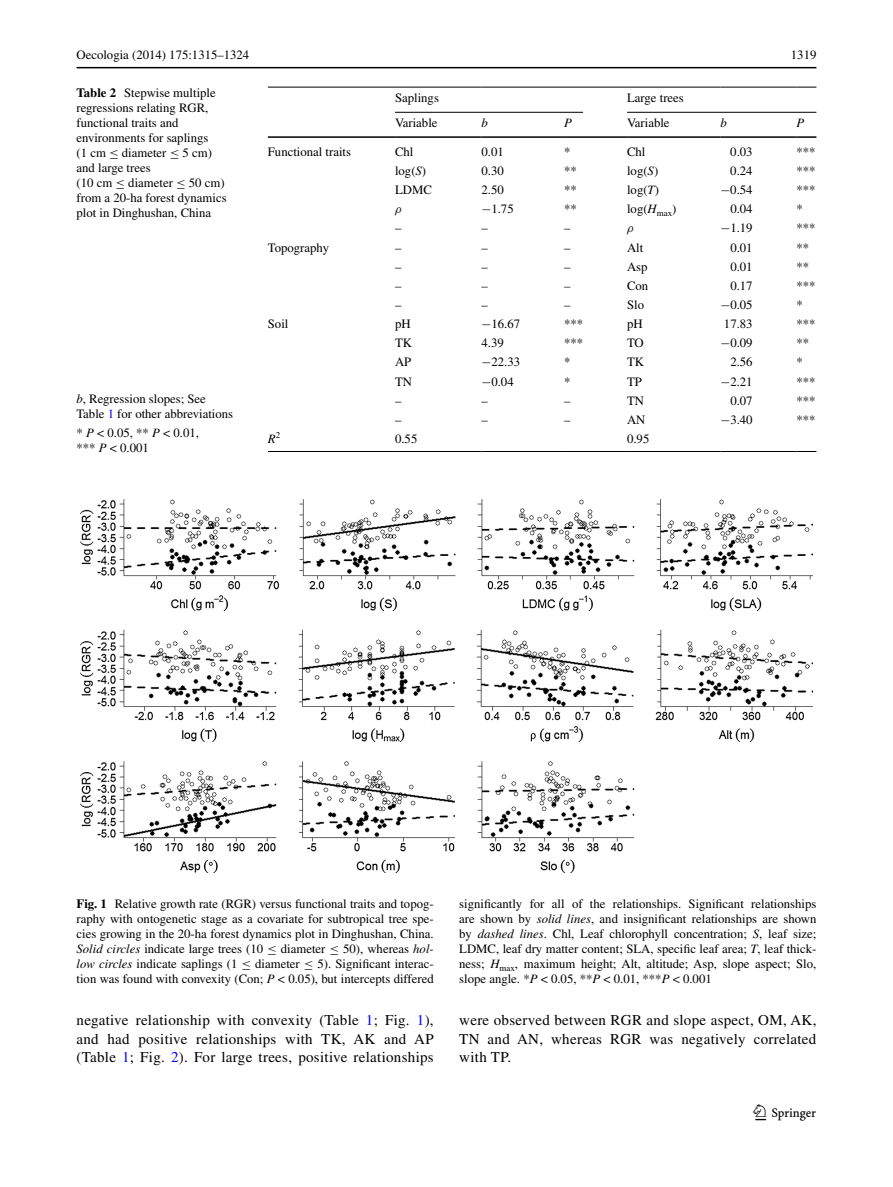
<style>
.page{position:relative;width:893px;height:1187px;background:#fff}
.page>*{position:absolute;margin:0;border:0;box-sizing:border-box;transform-origin:0 0}
.t1{font:22.5px "Springnew";color:#000}
.t2{font:15px/18.8px "Times";letter-spacing:.02em;color:#000;text-align:justify}
.t3{font:12.75px/15px "Times";color:#000}
.t4{font:italic 12.75px "Times";color:#000}
.t5{font:12.75px "MTMI";color:#000}
.s1{font-weight:700}
.s2{font-family:"MTSY"}
.s3{font-style:italic}
.s4{color:#00f}
</style>
<div class="page">
<hr style="left:77px;top:67px;width:739px;height:1px;background:#000">
<hr style="left:268px;top:87px;width:127px;height:1px;background:#000">
<hr style="left:268px;top:136px;width:127px;height:2px;background:#000">
<hr style="left:395px;top:87px;width:86px;height:1px;background:#000">
<hr style="left:481px;top:87px;width:83px;height:1px;background:#000">
<hr style="left:564px;top:87px;width:63px;height:1px;background:#000">
<hr style="left:627px;top:87px;width:93px;height:1px;background:#000">
<hr style="left:720px;top:87px;width:77px;height:1px;background:#000">
<svg style="left:797px;top:87px;width:19px;height:1px"></svg>
<hr style="left:395px;top:136px;width:86px;height:2px;background:#000">
<hr style="left:481px;top:136px;width:83px;height:2px;background:#000">
<hr style="left:564px;top:136px;width:63px;height:2px;background:#000">
<hr style="left:627px;top:136px;width:93px;height:2px;background:#000">
<hr style="left:720px;top:136px;width:77px;height:2px;background:#000">
<svg style="left:797px;top:136px;width:19px;height:2px"></svg>
<hr style="left:268px;top:451px;width:127px;height:1px;background:#000">
<hr style="left:395px;top:451px;width:86px;height:1px;background:#000">
<hr style="left:481px;top:451px;width:83px;height:1px;background:#000">
<hr style="left:564px;top:451px;width:63px;height:1px;background:#000">
<hr style="left:627px;top:451px;width:93px;height:1px;background:#000">
<hr style="left:720px;top:451px;width:77px;height:1px;background:#000">
<svg style="left:797px;top:451px;width:19px;height:1px"></svg>
<hr style="left:395px;top:112px;width:188px;height:1px;background:#000">
<hr style="left:627px;top:112px;width:189px;height:1px;background:#000">
<img style="left:81px;top:499px;width:731px;height:373px">
<p class="t3" style="left:77px;top:48px;width:174px">Oecologia (2014) 175:1315–1324</p>
<p class="t3" style="left:791px;top:48px;width:27px">1319</p>
<p class="t3" style="left:77px;top:85px;width:152px"><span class="s1">Table 2</span> Stepwise multiple regressions relating RGR, functional traits and environments for saplings<br>(1 cm <span class="s2">≤</span> diameter <span class="s2">≤</span> 5 cm) and large trees<br>(10 cm <span class="s2">≤</span> diameter <span class="s2">≤</span> 50 cm) from a 20-ha forest dynamics plot in Dinghushan, China</p>
<p class="t3" style="left:77px;top:391px;width:158px"><span class="s3">b</span>, Regression slopes; See<br>Table <span class="s4">1</span> for other abbreviations</p>
<p class="t3" style="left:77px;top:425px;width:124px">* <span class="s3">P</span> &lt; 0.05, ** <span class="s3">P</span> &lt; 0.01, *** <span class="s3">P</span> &lt; 0.001</p>
<p class="t3" style="left:395px;top:91px;width:45px">Saplings</p>
<p class="t3" style="left:627px;top:91px;width:58px">Large trees</p>
<p class="t3" style="left:395px;top:115px;width:44px">Variable</p>
<p class="t4" style="left:481px;top:116px;width:8px">b</p>
<p class="t4" style="left:564px;top:116px;width:9px">P</p>
<p class="t3" style="left:627px;top:115px;width:44px">Variable</p>
<p class="t4" style="left:720px;top:116px;width:8px">b</p>
<p class="t4" style="left:796px;top:116px;width:9px">P</p>
<p class="t3" style="left:268px;top:144px;width:85px">Functional traits</p>
<p class="t3" style="left:395px;top:144px;width:20px">Chl</p>
<p class="t3" style="left:481px;top:144px;width:24px">0.01</p>
<p class="t3" style="left:564px;top:144px;width:8px">*</p>
<p class="t3" style="left:627px;top:144px;width:20px">Chl</p>
<p class="t3" style="left:730px;top:144px;width:24px">0.03</p>
<p class="t3" style="left:796px;top:144px;width:21px">***</p>
<p class="t3" style="left:395px;top:163px;width:33px">log(<span class="s3">S</span>)</p>
<p class="t3" style="left:481px;top:163px;width:24px">0.30</p>
<p class="t3" style="left:564px;top:163px;width:14px">**</p>
<p class="t3" style="left:627px;top:163px;width:33px">log(<span class="s3">S</span>)</p>
<p class="t3" style="left:730px;top:163px;width:24px">0.24</p>
<p class="t3" style="left:796px;top:163px;width:21px">***</p>
<p class="t3" style="left:395px;top:182px;width:38px">LDMC</p>
<p class="t3" style="left:481px;top:182px;width:24px">2.50</p>
<p class="t3" style="left:564px;top:182px;width:14px">**</p>
<p class="t3" style="left:627px;top:182px;width:33px">log(<span class="s3">T</span>)</p>
<p class="t3" style="left:720px;top:182px;width:34px"><span class="s2">−</span>0.54</p>
<p class="t3" style="left:796px;top:182px;width:21px">***</p>
<p class="t5" style="left:395px;top:205px;width:8px">ρ</p>
<p class="t3" style="left:481px;top:201px;width:34px"><span class="s2">−</span>1.75</p>
<p class="t3" style="left:564px;top:201px;width:14px">**</p>
<p class="t3" style="left:627px;top:201px;width:51px">log(<span class="s3">H</span><sub>max</sub>)</p>
<p class="t3" style="left:730px;top:201px;width:24px">0.04</p>
<p class="t3" style="left:797px;top:201px;width:8px">*</p>
<p class="t3" style="left:395px;top:220px;width:8px">–</p>
<p class="t3" style="left:481px;top:220px;width:8px">–</p>
<p class="t3" style="left:564px;top:220px;width:8px">–</p>
<p class="t5" style="left:627px;top:224px;width:8px">ρ</p>
<p class="t3" style="left:720px;top:220px;width:34px"><span class="s2">−</span>1.19</p>
<p class="t3" style="left:797px;top:220px;width:21px">***</p>
<p class="t3" style="left:268px;top:240px;width:63px">Topography</p>
<p class="t3" style="left:395px;top:240px;width:8px">–</p>
<p class="t3" style="left:481px;top:240px;width:8px">–</p>
<p class="t3" style="left:564px;top:240px;width:8px">–</p>
<p class="t3" style="left:627px;top:240px;width:18px">Alt</p>
<p class="t3" style="left:730px;top:240px;width:24px">0.01</p>
<p class="t3" style="left:797px;top:240px;width:14px">**</p>
<p class="t3" style="left:395px;top:259px;width:8px">–</p>
<p class="t3" style="left:481px;top:259px;width:8px">–</p>
<p class="t3" style="left:564px;top:259px;width:8px">–</p>
<p class="t3" style="left:627px;top:259px;width:22px">Asp</p>
<p class="t3" style="left:730px;top:259px;width:24px">0.01</p>
<p class="t3" style="left:797px;top:259px;width:14px">**</p>
<p class="t3" style="left:395px;top:278px;width:8px">–</p>
<p class="t3" style="left:481px;top:278px;width:8px">–</p>
<p class="t3" style="left:564px;top:278px;width:8px">–</p>
<p class="t3" style="left:627px;top:278px;width:23px">Con</p>
<p class="t3" style="left:730px;top:278px;width:24px">0.17</p>
<p class="t3" style="left:797px;top:278px;width:21px">***</p>
<p class="t3" style="left:395px;top:297px;width:8px">–</p>
<p class="t3" style="left:481px;top:297px;width:8px">–</p>
<p class="t3" style="left:564px;top:297px;width:8px">–</p>
<p class="t3" style="left:627px;top:297px;width:19px">Slo</p>
<p class="t3" style="left:720px;top:297px;width:34px"><span class="s2">−</span>0.05</p>
<p class="t3" style="left:797px;top:297px;width:8px">*</p>
<p class="t3" style="left:268px;top:316px;width:22px">Soil</p>
<p class="t3" style="left:395px;top:316px;width:17px">pH</p>
<p class="t3" style="left:481px;top:316px;width:40px"><span class="s2">−</span>16.67</p>
<p class="t3" style="left:564px;top:316px;width:21px">***</p>
<p class="t3" style="left:627px;top:316px;width:17px">pH</p>
<p class="t3" style="left:724px;top:316px;width:30px">17.83</p>
<p class="t3" style="left:797px;top:316px;width:21px">***</p>
<p class="t3" style="left:395px;top:335px;width:18px">TK</p>
<p class="t3" style="left:481px;top:335px;width:24px">4.39</p>
<p class="t3" style="left:564px;top:335px;width:21px">***</p>
<p class="t3" style="left:627px;top:335px;width:18px">TO</p>
<p class="t3" style="left:720px;top:335px;width:34px"><span class="s2">−</span>0.09</p>
<p class="t3" style="left:797px;top:335px;width:14px">**</p>
<p class="t3" style="left:395px;top:354px;width:18px">AP</p>
<p class="t3" style="left:481px;top:354px;width:40px"><span class="s2">−</span>22.33</p>
<p class="t3" style="left:564px;top:354px;width:8px">*</p>
<p class="t3" style="left:627px;top:354px;width:18px">TK</p>
<p class="t3" style="left:730px;top:354px;width:24px">2.56</p>
<p class="t3" style="left:797px;top:354px;width:8px">*</p>
<p class="t3" style="left:395px;top:373px;width:18px">TN</p>
<p class="t3" style="left:481px;top:373px;width:34px"><span class="s2">−</span>0.04</p>
<p class="t3" style="left:564px;top:373px;width:8px">*</p>
<p class="t3" style="left:627px;top:373px;width:16px">TP</p>
<p class="t3" style="left:720px;top:373px;width:34px"><span class="s2">−</span>2.21</p>
<p class="t3" style="left:797px;top:373px;width:21px">***</p>
<p class="t3" style="left:395px;top:393px;width:8px">–</p>
<p class="t3" style="left:481px;top:393px;width:8px">–</p>
<p class="t3" style="left:564px;top:393px;width:8px">–</p>
<p class="t3" style="left:627px;top:393px;width:18px">TN</p>
<p class="t3" style="left:730px;top:393px;width:24px">0.07</p>
<p class="t3" style="left:797px;top:393px;width:21px">***</p>
<p class="t3" style="left:395px;top:412px;width:8px">–</p>
<p class="t3" style="left:481px;top:412px;width:8px">–</p>
<p class="t3" style="left:564px;top:412px;width:8px">–</p>
<p class="t3" style="left:627px;top:412px;width:20px">AN</p>
<p class="t3" style="left:720px;top:412px;width:34px"><span class="s2">−</span>3.40</p>
<p class="t3" style="left:797px;top:412px;width:21px">***</p>
<p class="t4" style="left:268px;top:431px;width:14px">R<sup>2</sup></p>
<p class="t3" style="left:395px;top:431px;width:24px">0.55</p>
<p class="t3" style="left:627px;top:431px;width:24px">0.95</p>
<p class="t3" style="left:77px;top:896px;width:359px;text-align:justify"><span class="s1">Fig. 1</span> Relative growth rate (RGR) versus functional traits and topog&shy;raphy with ontogenetic stage as a covariate for subtropical tree spe&shy;cies growing in the 20-ha forest dynamics plot in Dinghushan, China.<br><span class="s3">Solid circles</span> indicate large trees (10 <span class="s2">≤</span> diameter <span class="s2">≤</span> 50), whereas <span class="s3">hol&shy;low circles</span> indicate saplings (1 <span class="s2">≤</span> diameter <span class="s2">≤</span> 5). Significant interac&shy;tion was found with convexity (Con; <span class="s3">P</span> &lt; 0.05), but intercepts differed</p>
<p class="t3" style="left:459px;top:896px;width:359px;text-align:justify">significantly for all of the relationships. Significant relationships are shown by <span class="s3">solid lines</span>, and insignificant relationships are shown by <span class="s3">dashed lines</span>. Chl, Leaf chlorophyll concentration; <span class="s3">S</span>, leaf size; LDMC, leaf dry matter content; SLA, specific leaf area; <span class="s3">T</span>, leaf thick&shy;ness; <span class="s3">H</span><sub>max</sub>, maximum height; Alt, altitude; Asp, slope aspect; Slo, slope angle. *<span class="s3">P</span> &lt; 0.05, **<span class="s3">P</span> &lt; 0.01, ***<span class="s3">P</span> &lt; 0.001</p>
<p class="t2" style="left:77px;top:1010px;width:359px">negative relationship with convexity (Table <span class="s4">1</span>; Fig. <span class="s4">1</span>), and had positive relationships with TK, AK and AP (Table <span class="s4">1</span>; Fig. <span class="s4">2</span>). For large trees, positive relationships</p>
<p class="t2" style="left:459px;top:1010px;width:359px">were observed between RGR and slope aspect, OM, AK, TN and AN, whereas RGR was negatively correlated with TP.</p>
<h1 class="t1" style="left:755px;top:1104px;width:62px">1 3</h1>
</div>
